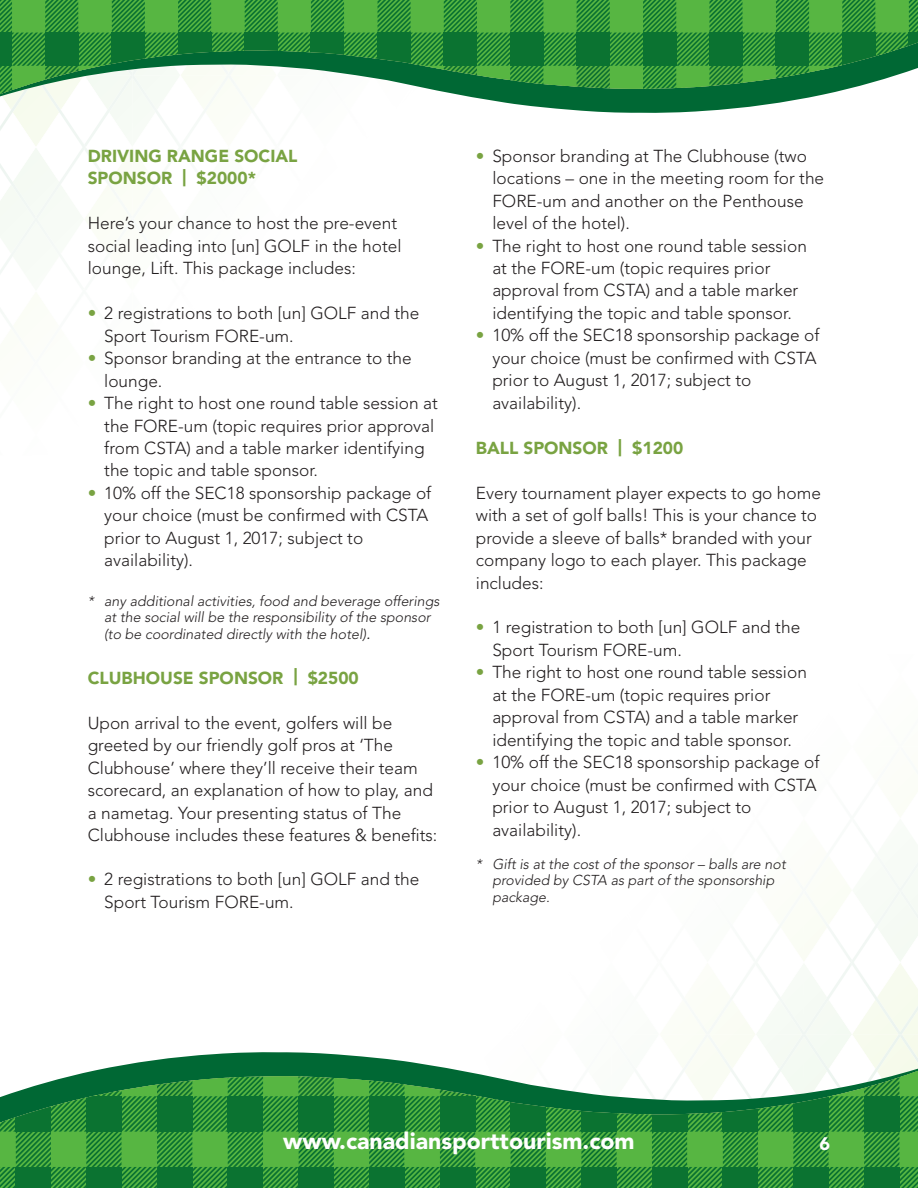
<style>
.page{position:relative;width:918px;height:1188px;background:#fff}
.page>*{position:absolute;margin:0;border:0;box-sizing:border-box;transform-origin:0 0}
.t1{font:900 23.1px "Avenir LT Std";color:#fff}
.t2{font:900 18px "Avenir LT Std";color:#fff}
.t3{font:300 17.25px/22.5px "Avenir LT Std";color:#231f20}
.t4{font:900 17.25px/22.5px "Avenir LT Std";color:#79a342}
.t5{font:italic 300 14.25px/16.5px "Avenir LT Std";color:#231f20}
.s1{color:#79a342}
.s2{font-size:17.25px}
</style>
<div class="page">
<svg style="left:0;top:113px;width:169px;height:161px"></svg>
<svg style="left:698px;top:863px;width:220px;height:189px"></svg>
<svg style="left:93px;top:1052px;width:825px;height:19px"></svg>
<svg style="left:0;top:94px;width:826px;height:19px"></svg>
<svg style="left:0;top:1071px;width:918px;height:117px;background:#3c974a"></svg>
<svg style="left:0;top:0;width:918px;height:94px;background:#439b4e"></svg>
<p class="t4" style="left:88px;top:144px;width:211px">DRIVING RANGE SOCIAL<br>SPONSOR | $2000*</p>
<p class="t3" style="left:88px;top:212px;width:315px">Here’s your chance to host the pre-event social leading into [un] GOLF in the hotel lounge, Lift. This package includes:</p>
<p class="t3" style="left:104px;top:302px;width:317px;text-indent:-17px"><span class="s1">•</span> 2 registrations to both [un] GOLF and the<br>Sport Tourism FORE-um.</p>
<p class="t3" style="left:104px;top:347px;width:309px;text-indent:-17px"><span class="s1">•</span> Sponsor branding at the entrance to the lounge.</p>
<p class="t3" style="left:104px;top:392px;width:335px;text-indent:-17px"><span class="s1">•</span> The right to host one round table session at the FORE-um (topic requires prior approval from CSTA) and a table marker identifying the topic and table sponsor.</p>
<p class="t3" style="left:104px;top:482px;width:329px;text-indent:-17px"><span class="s1">•</span> 10% off the SEC18 sponsorship package of your choice (must be confirmed with CSTA prior to August 1, 2017; subject to availability).</p>
<p class="t5" style="left:104px;top:593px;width:337px;text-indent:-17px">* any additional activities, food and beverage offerings at the social will be the responsibility of the sponsor (to be coordinated directly with the hotel)<span class="s2">.</span></p>
<p class="t4" style="left:88px;top:666px;width:273px">CLUBHOUSE SPONSOR | $2500</p>
<p class="t3" style="left:88px;top:711px;width:351px">Upon arrival to the event, golfers will be greeted by our friendly golf pros at ‘The Clubhouse’ where they’ll receive their team scorecard, an explanation of how to play, and a nametag. Your presenting status of The Clubhouse includes these features &amp; benefits:</p>
<p class="t3" style="left:104px;top:868px;width:317px;text-indent:-17px"><span class="s1">•</span> 2 registrations to both [un] GOLF and the<br>Sport Tourism FORE-um.</p>
<p class="t3" style="left:492px;top:144px;width:333px;text-indent:-17px"><span class="s1">•</span> Sponsor branding at The Clubhouse (two locations – one in the meeting room for the FORE-um and another on the Penthouse level of the hotel).</p>
<p class="t3" style="left:492px;top:234px;width:316px;text-indent:-17px"><span class="s1">•</span> The right to host one round table session at the FORE-um (topic requires prior approval from CSTA) and a table marker identifying the topic and table sponsor.</p>
<p class="t3" style="left:492px;top:324px;width:329px;text-indent:-17px"><span class="s1">•</span> 10% off the SEC18 sponsorship package of your choice (must be confirmed with CSTA prior to August 1, 2017; subject to availability).</p>
<p class="t4" style="left:476px;top:437px;width:209px">BALL SPONSOR | $1200</p>
<p class="t3" style="left:476px;top:482px;width:347px">Every tournament player expects to go home with a set of golf balls! This is your chance to provide a sleeve of balls* branded with your company logo to each player. This package includes:</p>
<p class="t3" style="left:492px;top:616px;width:309px;text-indent:-17px"><span class="s1">•</span> 1 registration to both [un] GOLF and the<br>Sport Tourism FORE-um.</p>
<p class="t3" style="left:492px;top:661px;width:316px;text-indent:-17px"><span class="s1">•</span> The right to host one round table session at the FORE-um (topic requires prior approval from CSTA) and a table marker identifying the topic and table sponsor.</p>
<p class="t3" style="left:492px;top:751px;width:329px;text-indent:-17px"><span class="s1">•</span> 10% off the SEC18 sponsorship package of your choice (must be confirmed with CSTA prior to August 1, 2017; subject to availability).</p>
<p class="t5" style="left:492px;top:856px;width:295px;text-indent:-17px">* Gift is at the cost of the sponsor – balls are not provided by CSTA as part of the sponsorship package.</p>
<h1 class="t1" style="left:283px;top:1127px;width:353px">www.canadiansporttourism.com</h1>
<p class="t2" style="left:820px;top:1133px;width:12px">6</p>
</div>
